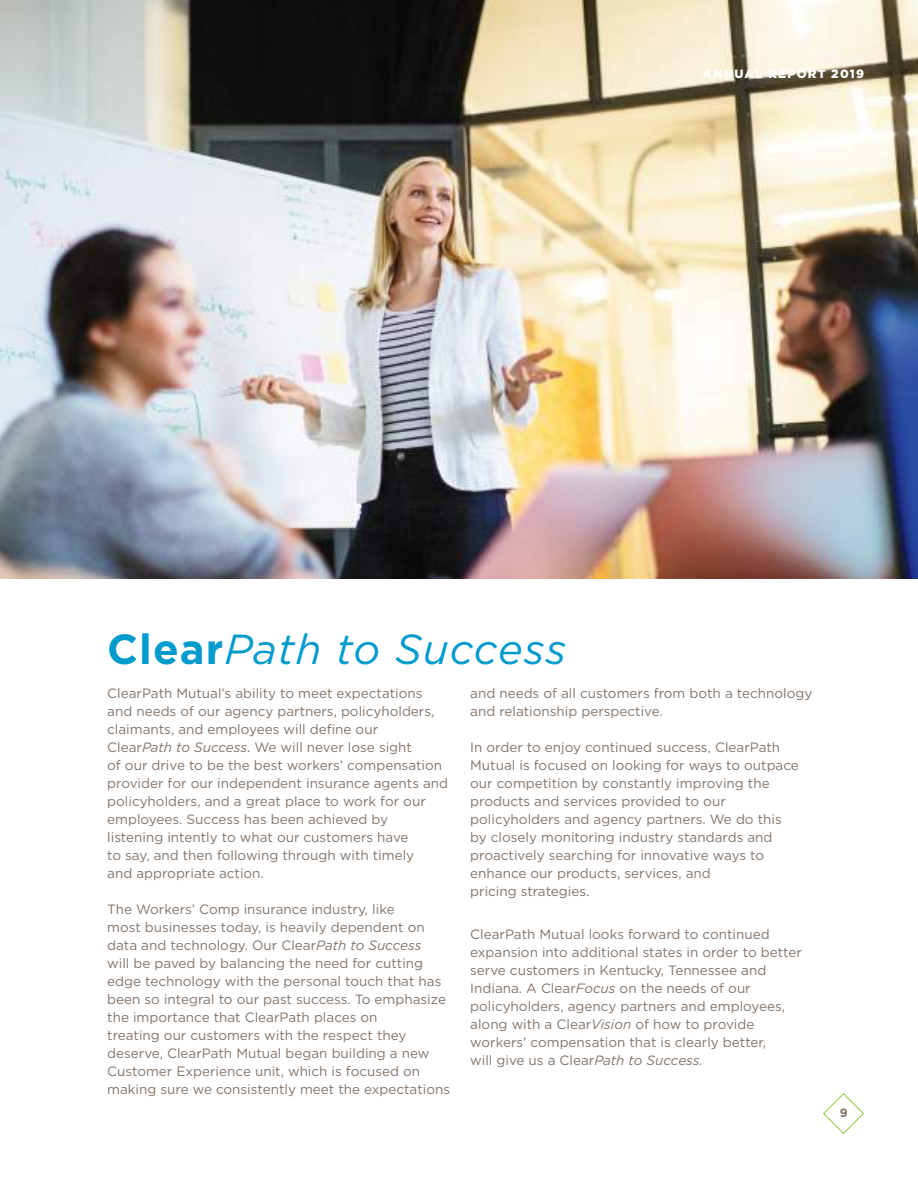
<style>
.page{position:relative;width:918px;height:1188px;background:#fff}
.page>*{position:absolute;margin:0;border:0;box-sizing:border-box;transform-origin:0 0}
.t1{font:italic 42px "Gotham HTF";letter-spacing:.015em;color:#009bcd}
.t2{font:13.5px/18px "Gotham HTF";color:#837469}
.t3{font:900 12px "Gotham HTF";letter-spacing:.1em;color:#fff}
.t4{font:700 12px "Gotham HTF";color:#837469}
.s1{font-weight:700;font-style:normal}
.s2{font-style:italic}
</style>
<div class="page">
<svg style="left:823px;top:1093px;width:41px;height:41px"></svg>
<img style="left:0;top:0;width:918px;height:579px">
<p class="t3" style="left:703px;top:66px;width:163px">ANNUAL REPORT 2019</p>
<h1 class="t1" style="left:107px;top:626px;width:460px"><span class="s1">Clear</span>Path to Success</h1>
<p class="t2" style="left:107px;top:684px;width:343px">ClearPath Mutual’s ability to meet expectations and needs of our agency partners, policyholders, claimants, and employees will define our<br>Clear<span class="s2">Path to Success</span>. We will never lose sight<br>of our drive to be the best workers’ compensation provider for our independent insurance agents and policyholders, and a great place to work for our employees. Success has been achieved by<br>listening intently to what our customers have<br>to say, and then following through with timely<br>and appropriate action.</p>
<p class="t2" style="left:107px;top:900px;width:344px">The Workers’ Comp insurance industry, like<br>most businesses today, is heavily dependent on data and technology. Our Clear<span class="s2">Path to Success<br></span>will be paved by balancing the need for cutting edge technology with the personal touch that has been so integral to our past success. To emphasize the importance that ClearPath places on<br>treating our customers with the respect they deserve, ClearPath Mutual began building a new Customer Experience unit, which is focused on making sure we consistently meet the expectations</p>
<p class="t2" style="left:470px;top:684px;width:344px">and needs of all customers from both a technology and relationship perspective.</p>
<p class="t2" style="left:470px;top:738px;width:330px">In order to enjoy continued success, ClearPath Mutual is focused on looking for ways to outpace our competition by constantly improving the products and services provided to our policyholders and agency partners. We do this by closely monitoring industry standards and proactively searching for innovative ways to enhance our products, services, and<br>pricing strategies.</p>
<p class="t2" style="left:470px;top:925px;width:333px">ClearPath Mutual looks forward to continued expansion into additional states in order to better serve customers in Kentucky, Tennessee and Indiana. A Clear<span class="s2">Focus</span> on the needs of our policyholders, agency partners and employees, along with a Clear<span class="s2">Vision</span> of how to provide workers’ compensation that is clearly better,<br>will give us a Clear<span class="s2">Path to Success.</span></p>
<p class="t4" style="left:840px;top:1106px;width:9px">9</p>
</div>
